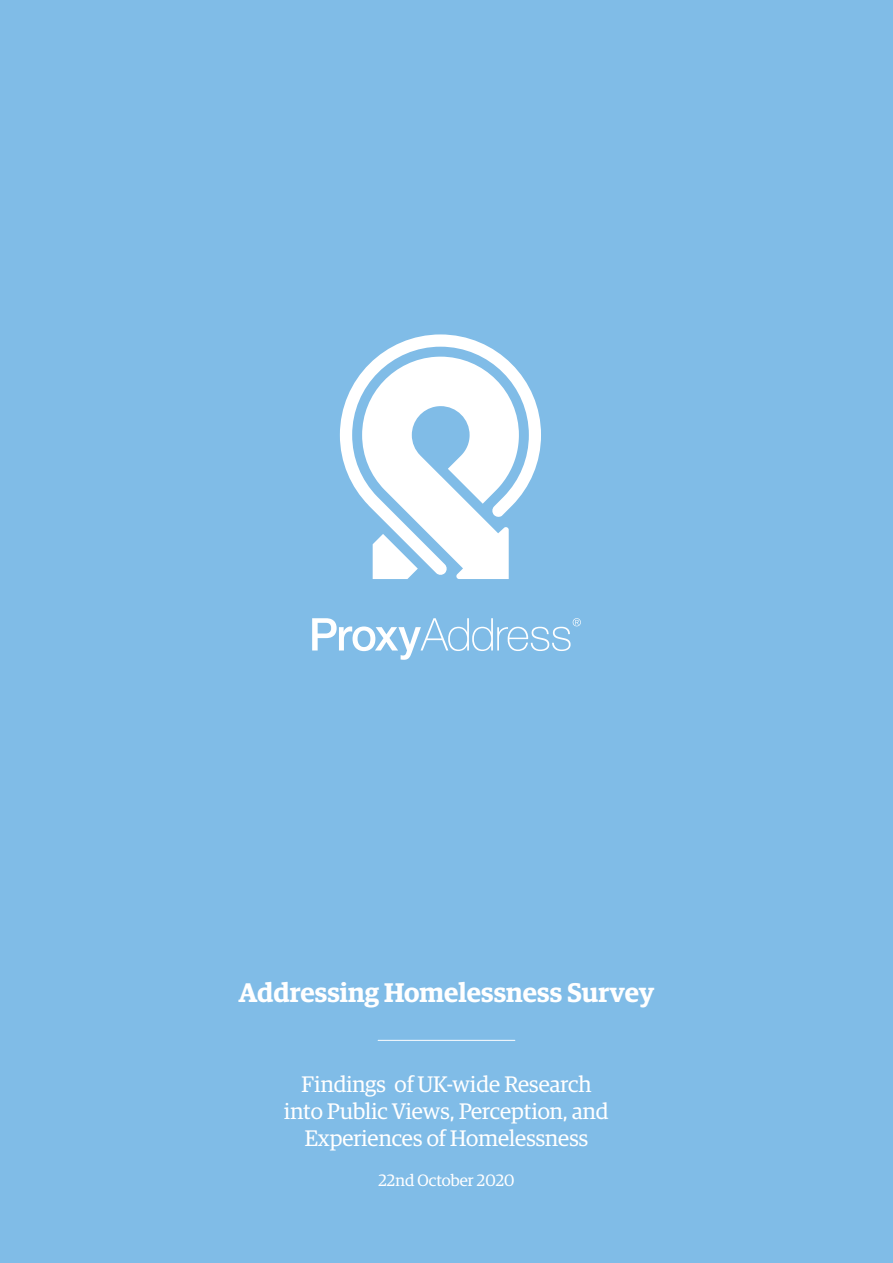
<style>
.page{position:relative;width:893px;height:1263px;background:#80bce7}
.page>*{position:absolute;margin:0;border:0;box-sizing:border-box;transform-origin:0 0}
.t1{font:600 27px "Guardian Egyptian";color:#fff}
.t2{font:22.5px/27px "Guardian Egyptian";color:#fff;text-align:center}
.t3{font:16.5px "Guardian Egyptian";color:#fff}
</style>
<div class="page">
<svg style="left:340px;top:334px;width:201px;height:164px"></svg>
<svg style="left:362px;top:357px;width:157px;height:222px"></svg>
<svg style="left:312px;top:618px;width:269px;height:42px"></svg>
<hr style="left:378px;top:1040px;width:137px;height:1px;background:#fff">
<p class="t1" style="left:239px;top:973px;width:417px">Addressing Homelessness Survey</p>
<p class="t2" style="left:284px;top:1069px;width:326px">Findings of UK-wide Research into Public Views, Perception, and<br>Experiences of Homelessness</p>
<p class="t3" style="left:378px;top:1169px;width:137px">22nd October 2020</p>
</div>
